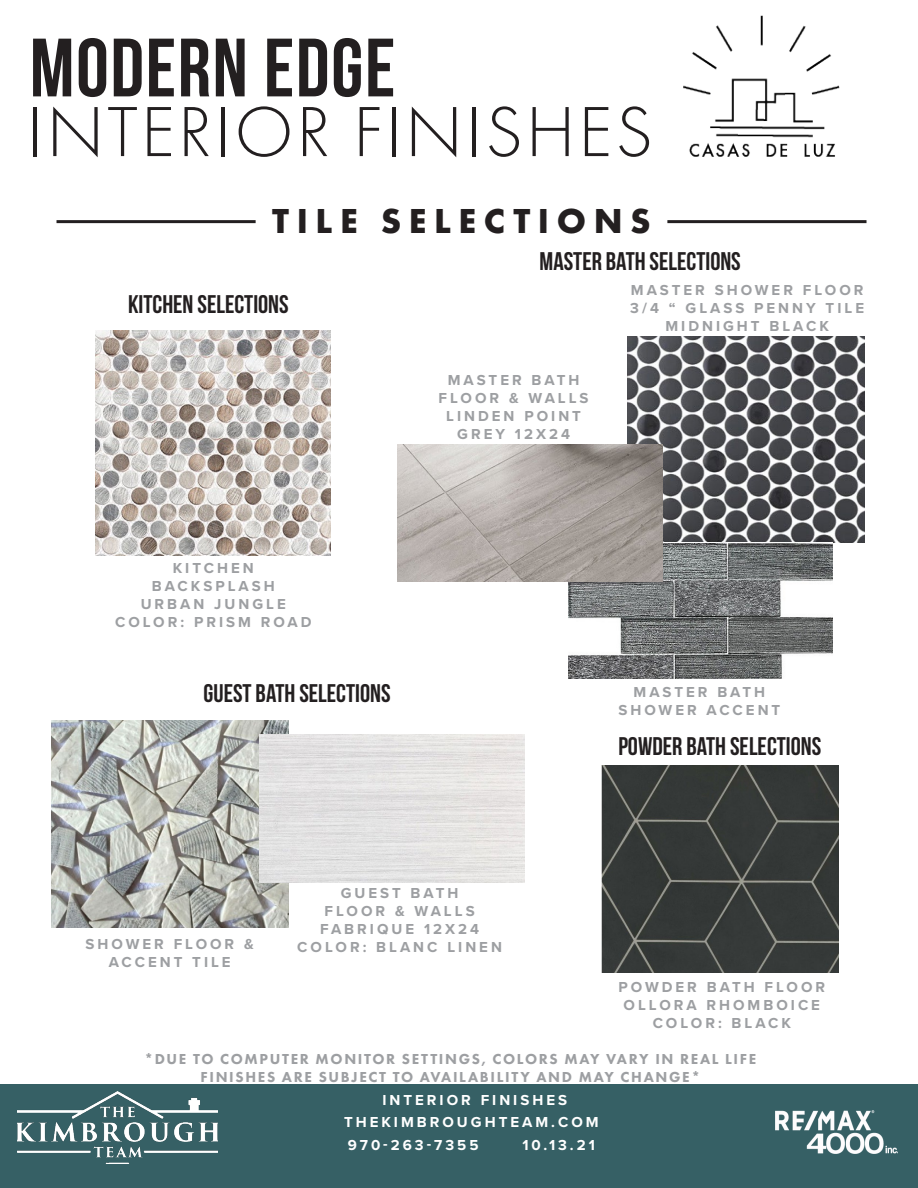
<style>
.page{position:relative;width:918px;height:1188px;background:#fff}
.page>*{position:absolute;margin:0;border:0;box-sizing:border-box;transform-origin:0 0}
.t1{font:82.5px "Bebas Neue";letter-spacing:.02em;color:#231f20}
.t2{font:300 73.5px "Futura PT";letter-spacing:.04em;color:#231f20}
.t3{font:700 36px "Futura PT";letter-spacing:.21em;color:#231f20}
.t4{font:25.5px "Bebas Neue";color:#231f20}
.t5{font:700 15px "Proxima Nova";letter-spacing:.2em;color:#9d9fa2}
.t6{font:800 15px "Futura PT";letter-spacing:.11em;color:#9d9fa2}
.t7{font:700 15px "Proxima Nova";letter-spacing:.2em;color:#fff}
</style>
<div class="page">
<hr style="left:667px;top:220px;width:200px;height:3px;background:#231f20">
<hr style="left:57px;top:220px;width:199px;height:3px;background:#231f20">
<img style="left:628px;top:336px;width:237px;height:207px">
<img style="left:51px;top:721px;width:237px;height:206px">
<img style="left:602px;top:766px;width:237px;height:207px">
<img style="left:96px;top:331px;width:235px;height:225px">
<img style="left:568px;top:542px;width:265px;height:137px">
<div style="left:0;top:1085px;width:918px;height:103px;background:#366065"></div>
<img style="left:17px;top:1092px;width:201px;height:71px">
<img style="left:776px;top:1110px;width:121px;height:44px">
<img style="left:398px;top:445px;width:264px;height:136px">
<img style="left:259px;top:734px;width:265px;height:148px">
<img style="left:684px;top:16px;width:155px;height:141px">
<p class="t1" style="left:30px;top:23px;width:367px">MODERN EDGE</p>
<p class="t2" style="left:27px;top:90px;width:627px">INTERIOR FINISHES</p>
<p class="t3" style="left:272px;top:198px;width:380px">TILE SELECTIONS</p>
<p class="t4" style="left:128px;top:290px;width:162px">KITCHEN SELECTIONS</p>
<p class="t5" style="left:173px;top:556px;width:82px">KITCHEN</p>
<p class="t5" style="left:152px;top:574px;width:124px">BACKSPLASH</p>
<p class="t5" style="left:141px;top:592px;width:147px">URBAN JUNGLE</p>
<p class="t5" style="left:115px;top:610px;width:198px">COLOR: PRISM ROAD</p>
<p class="t4" style="left:204px;top:679px;width:188px">GUEST BATH SELECTIONS</p>
<p class="t4" style="left:540px;top:247px;width:203px">MASTER BATH SELECTIONS</p>
<p class="t5" style="left:448px;top:369px;width:133px">MASTER BATH</p>
<p class="t5" style="left:439px;top:387px;width:152px">FLOOR &amp; WALLS</p>
<p class="t5" style="left:446px;top:405px;width:136px">LINDEN POINT</p>
<p class="t5" style="left:457px;top:423px;width:114px">GREY 12X24</p>
<p class="t5" style="left:631px;top:279px;width:234px">MASTER SHOWER FLOOR</p>
<p class="t5" style="left:630px;top:297px;width:235px">3/4 “ GLASS PENNY TILE</p>
<p class="t5" style="left:665px;top:315px;width:165px">MIDNIGHT BLACK</p>
<p class="t5" style="left:634px;top:681px;width:133px">MASTER BATH</p>
<p class="t5" style="left:618px;top:699px;width:163px">SHOWER ACCENT</p>
<p class="t4" style="left:618px;top:732px;width:204px">POWDER BATH SELECTIONS</p>
<p class="t5" style="left:86px;top:933px;width:170px">SHOWER FLOOR &amp;</p>
<p class="t5" style="left:109px;top:951px;width:124px">ACCENT TILE</p>
<p class="t5" style="left:341px;top:882px;width:119px">GUEST BATH</p>
<p class="t5" style="left:325px;top:900px;width:152px">FLOOR &amp; WALLS</p>
<p class="t5" style="left:320px;top:918px;width:161px">FABRIQUE 12X24</p>
<p class="t5" style="left:297px;top:936px;width:206px">COLOR: BLANC LINEN</p>
<p class="t5" style="left:618px;top:976px;width:208px">POWDER BATH FLOOR</p>
<p class="t5" style="left:624px;top:994px;width:198px">OLLORA RHOMBOICE</p>
<p class="t5" style="left:653px;top:1012px;width:140px">COLOR: BLACK</p>
<p class="t6" style="left:144px;top:1049px;width:613px">*DUE TO COMPUTER MONITOR SETTINGS, COLORS MAY VARY IN REAL LIFE</p>
<p class="t6" style="left:201px;top:1067px;width:501px">FINISHES ARE SUBJECT TO AVAILABILITY AND MAY CHANGE*</p>
<p class="t7" style="left:382px;top:1089px;width:186px">INTERIOR FINISHES</p>
<p class="t7" style="left:344px;top:1111px;width:256px">THEKIMBROUGHTEAM.COM</p>
<p class="t7" style="left:348px;top:1134px;width:132px">970-263-7355</p>
<p class="t7" style="left:522px;top:1134px;width:74px">10.13.21</p>
</div>
